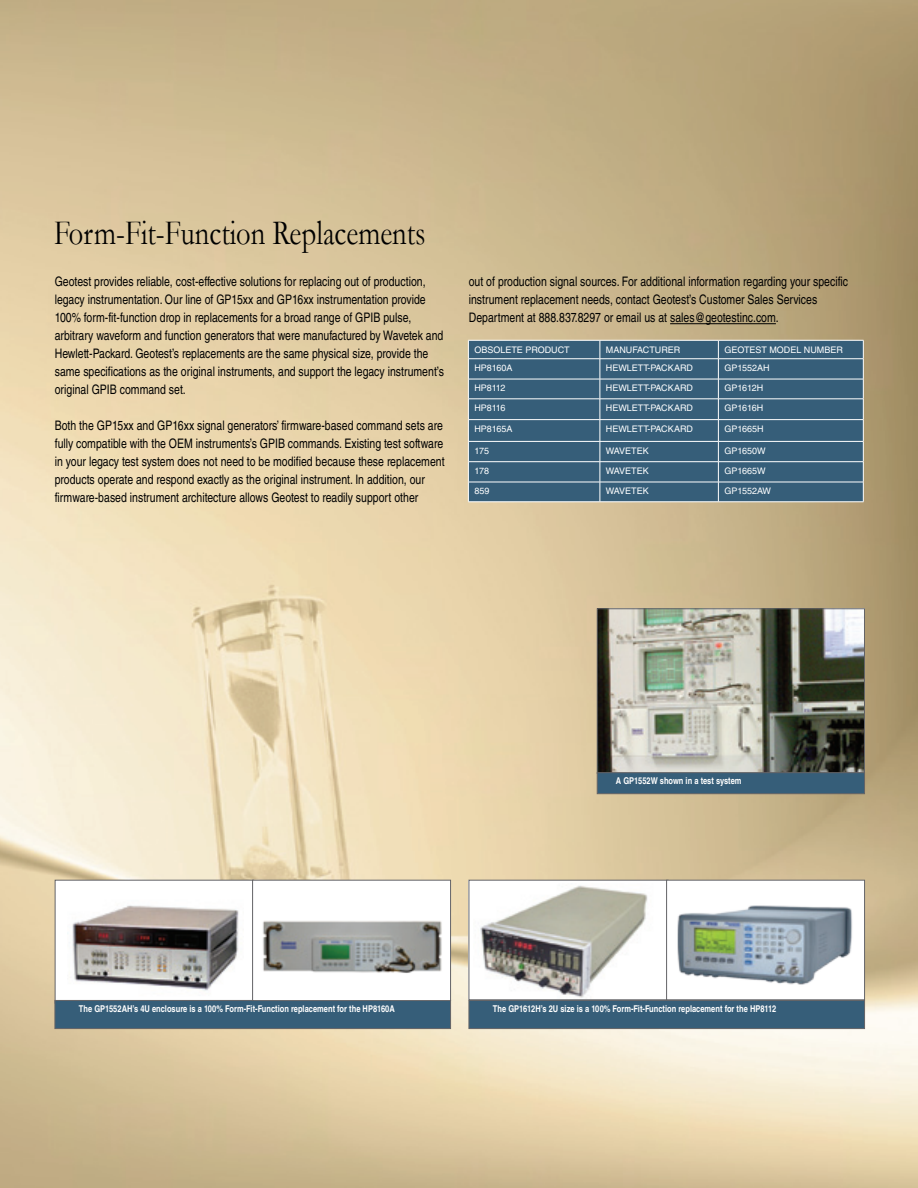
<style>
.page{position:relative;width:918px;height:1188px;background:#fff}
.page>*{position:absolute;margin:0;border:0;box-sizing:border-box;transform-origin:0 0}
.t1{font:35.7px "Garamond";color:#000;scale:.8 1}
.t2{font:13.2px/18px "Helvetica LT Std";color:#000;scale:.8 1}
.t3{font:700 9.3px "Helvetica LT Std";color:#fff;scale:.8 1}
.t4{font:9px "Helvetica LT Std";color:#fff}
</style>
<div class="page">
<img style="left:0;top:0;width:918px;height:1188px">
<div style="left:55px;top:880px;width:199px;height:123px;background:#fff"></div>
<img style="left:72px;top:905px;width:167px;height:86px">
<div style="left:55px;top:880px;width:199px;height:123px;border:1px solid #636366"></div>
<div style="left:55px;top:1000px;width:396px;height:29px;background:#365e79;border:1px solid #636366"></div>
<img style="left:599px;top:610px;width:264px;height:162px">
<div style="left:597px;top:608px;width:268px;height:166px;border:1px solid #636366"></div>
<div style="left:597px;top:772px;width:268px;height:22px;background:#365e79;border:1px solid #636366"></div>
<div style="left:469px;top:341px;width:394px;height:161px;background:#365e79"></div>
<hr style="left:468px;top:340px;width:132px;height:1px;background:#fff">
<hr style="left:600px;top:340px;width:118px;height:1px;background:#fff">
<hr style="left:718px;top:340px;width:146px;height:1px;background:#fff">
<hr style="left:468px;top:358px;width:132px;height:1px;background:#fff">
<hr style="left:600px;top:358px;width:118px;height:1px;background:#fff">
<hr style="left:718px;top:358px;width:146px;height:1px;background:#fff">
<hr style="left:468px;top:379px;width:132px;height:1px;background:#fff">
<hr style="left:600px;top:379px;width:118px;height:1px;background:#fff">
<hr style="left:718px;top:379px;width:146px;height:1px;background:#fff">
<hr style="left:468px;top:399px;width:132px;height:1px;background:#fff">
<hr style="left:600px;top:399px;width:118px;height:1px;background:#fff">
<hr style="left:718px;top:399px;width:146px;height:1px;background:#fff">
<hr style="left:468px;top:419px;width:132px;height:1px;background:#fff">
<hr style="left:600px;top:419px;width:118px;height:1px;background:#fff">
<hr style="left:718px;top:419px;width:146px;height:1px;background:#fff">
<hr style="left:468px;top:441px;width:132px;height:1px;background:#fff">
<hr style="left:600px;top:441px;width:118px;height:1px;background:#fff">
<hr style="left:718px;top:441px;width:146px;height:1px;background:#fff">
<hr style="left:468px;top:461px;width:132px;height:1px;background:#fff">
<hr style="left:600px;top:461px;width:118px;height:1px;background:#fff">
<hr style="left:718px;top:461px;width:146px;height:1px;background:#fff">
<hr style="left:468px;top:482px;width:132px;height:1px;background:#fff">
<svg style="left:468px;top:340px;width:1px;height:162px"></svg>
<hr style="left:600px;top:482px;width:118px;height:1px;background:#fff">
<svg style="left:600px;top:340px;width:1px;height:162px"></svg>
<hr style="left:718px;top:482px;width:146px;height:1px;background:#fff">
<svg style="left:718px;top:340px;width:1px;height:162px"></svg>
<svg style="left:863px;top:340px;width:1px;height:162px"></svg>
<hr style="left:468px;top:502px;width:132px;height:1px;background:#fff">
<hr style="left:600px;top:502px;width:118px;height:1px;background:#fff">
<hr style="left:718px;top:502px;width:146px;height:1px;background:#fff">
<hr style="left:670px;top:323px;width:106px;height:1px;background:#000">
<div style="left:469px;top:880px;width:199px;height:120px;background:#fff"></div>
<img style="left:480px;top:885px;width:168px;height:113px">
<div style="left:469px;top:880px;width:199px;height:120px;border:1px solid #636366"></div>
<div style="left:667px;top:880px;width:198px;height:120px;background:#fff"></div>
<img style="left:677px;top:905px;width:176px;height:80px">
<div style="left:666px;top:880px;width:199px;height:120px;border:1px solid #636366"></div>
<div style="left:469px;top:1000px;width:396px;height:29px;background:#365e79;border:1px solid #636366"></div>
<div style="left:253px;top:880px;width:198px;height:121px;background:#fff"></div>
<img style="left:262px;top:920px;width:180px;height:53px">
<div style="left:252px;top:880px;width:199px;height:121px;border:1px solid #636366"></div>
<p class="t1" style="left:54px;top:208px;width:466px">Form-Fit-Function Replacements</p>
<p class="t2" style="left:55px;top:273px;width:488px">Geotest provides reliable, cost-effective solutions for replacing out of production, legacy instrumentation. Our line of GP15xx and GP16xx instrumentation provide 100% form-fit-function drop in replacements for a broad range of GPIB pulse, arbitrary waveform and function generators that were manufactured by Wavetek and Hewlett-Packard. Geotest’s replacements are the same physical size, provide the same specifications as the original instruments, and support the legacy instrument’s original GPIB command set.</p>
<p class="t2" style="left:55px;top:417px;width:489px">Both the GP15xx and GP16xx signal generators’ firmware-based command sets are fully compatible with the OEM instruments’s GPIB commands. Existing test software in your legacy test system does not need to be modified because these replacement products operate and respond exactly as the original instrument. In addition, our firmware-based instrument architecture allows Geotest to readily support other</p>
<p class="t2" style="left:469px;top:273px;width:476px">out of production signal sources. For additional information regarding your specific instrument replacement needs, contact Geotest’s Customer Sales Services<br>Department at 888.837.8297 or email us at sales@geotestinc.com.</p>
<p class="t4" style="left:474px;top:344px;width:97px">OBSOLETE PRODUCT</p>
<p class="t4" style="left:606px;top:344px;width:76px">MANUFACTURER</p>
<p class="t4" style="left:724px;top:344px;width:120px">GEOTEST MODEL NUMBER</p>
<p class="t4" style="left:474px;top:363px;width:40px">HP8160A</p>
<p class="t4" style="left:606px;top:363px;width:89px">HEWLETT-PACKARD</p>
<p class="t4" style="left:724px;top:363px;width:47px">GP1552AH</p>
<p class="t4" style="left:474px;top:383px;width:33px">HP8112</p>
<p class="t4" style="left:606px;top:383px;width:89px">HEWLETT-PACKARD</p>
<p class="t4" style="left:724px;top:383px;width:40px">GP1612H</p>
<p class="t4" style="left:474px;top:403px;width:33px">HP8116</p>
<p class="t4" style="left:606px;top:403px;width:89px">HEWLETT-PACKARD</p>
<p class="t4" style="left:724px;top:403px;width:40px">GP1616H</p>
<p class="t4" style="left:474px;top:424px;width:40px">HP8165A</p>
<p class="t4" style="left:606px;top:424px;width:89px">HEWLETT-PACKARD</p>
<p class="t4" style="left:724px;top:424px;width:41px">GP1665H</p>
<p class="t4" style="left:474px;top:445px;width:16px">175</p>
<p class="t4" style="left:606px;top:445px;width:44px">WAVETEK</p>
<p class="t4" style="left:724px;top:445px;width:43px">GP1650W</p>
<p class="t4" style="left:474px;top:466px;width:16px">178</p>
<p class="t4" style="left:606px;top:466px;width:44px">WAVETEK</p>
<p class="t4" style="left:724px;top:466px;width:43px">GP1665W</p>
<p class="t4" style="left:474px;top:486px;width:17px">859</p>
<p class="t4" style="left:606px;top:486px;width:44px">WAVETEK</p>
<p class="t4" style="left:724px;top:486px;width:48px">GP1552AW</p>
<p class="t3" style="left:79px;top:1003px;width:396px">The GP1552AH’s 4U enclosure is a 100% Form-Fit-Function replacement for the HP8160A</p>
<p class="t3" style="left:616px;top:775px;width:159px">A GP1552W shown in a test system</p>
<p class="t3" style="left:493px;top:1003px;width:356px">The GP1612H’s 2U size is a 100% Form-Fit-Function replacement for the HP8112</p>
</div>
